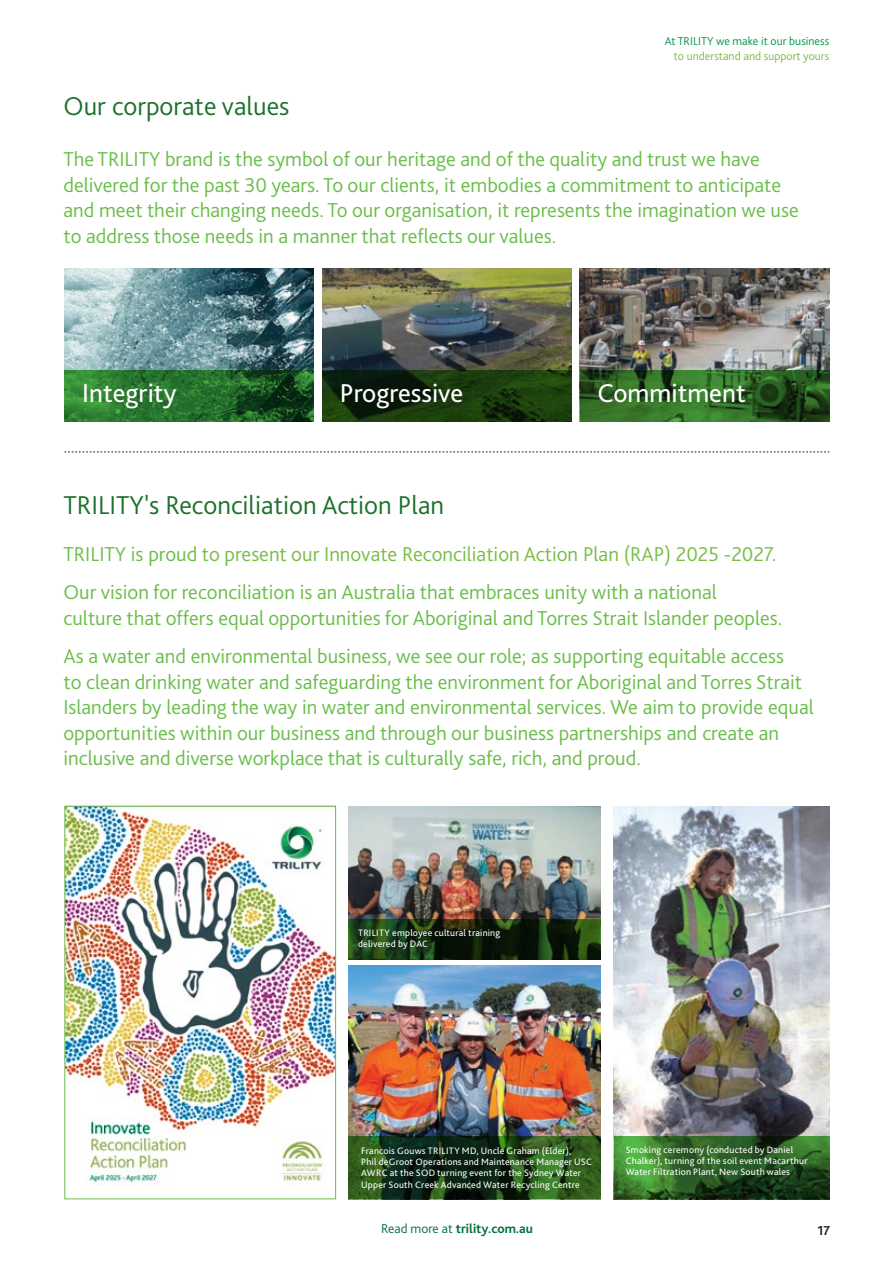
<style>
.page{position:relative;width:893px;height:1263px;background:#fff}
.page>*{position:absolute;margin:0;border:0;box-sizing:border-box;transform-origin:0 0}
.t1{font:300 27px "Bliss 2";color:#1c702c}
.t2{font:27px "Bliss 2";color:#fff}
.t3{font:300 21px/25.5px "Bliss 2";color:#69bd49}
.t4{font:300 21px "Bliss 2";color:#77bd43}
.t5{font:700 13.5px "Bliss 2";color:#00703c}
.t6{font:700 13.5px "Bliss 2";color:#231f20}
.t7{font:300 12px "Bliss 2";color:#00954c}
.t8{font:300 12px "Bliss 2";color:#77bd43}
.Bullets{font:9.75px/11.2px "Bliss 2";letter-spacing:.02em;color:#fff}
.s1{color:#69bd49}
.s2{font-weight:300}
</style>
<div class="page">
<img style="left:348px;top:966px;width:252px;height:170px">
<img style="left:64px;top:268px;width:250px;height:102px">
<img style="left:322px;top:268px;width:249px;height:102px">
<img style="left:580px;top:268px;width:249px;height:102px">
<svg style="left:64px;top:370px;width:250px;height:51px;background:#256b2a"></svg>
<svg style="left:322px;top:370px;width:249px;height:51px;background:#15320c"></svg>
<svg style="left:580px;top:370px;width:249px;height:51px;background:#2d6223"></svg>
<svg style="left:64px;top:452px;width:765px;height:1px"></svg>
<img style="left:614px;top:807px;width:215px;height:329px">
<svg style="left:614px;top:1136px;width:215px;height:63px;background:#2d5f25"></svg>
<svg style="left:348px;top:1136px;width:252px;height:63px;background:#1d4119"></svg>
<img style="left:348px;top:807px;width:252px;height:112px">
<svg style="left:348px;top:919px;width:252px;height:41px;background:#162d0f"></svg>
<img style="left:66px;top:808px;width:268px;height:377px">
<div style="left:64px;top:806px;width:272px;height:393px;border:1px solid #69bd49"></div>
<p class="t7" style="left:665px;top:33px;width:166px">At TRILITY we make it our business</p>
<p class="t8" style="left:674px;top:48px;width:157px">to understand and support yours</p>
<p class="t1" style="left:63px;top:90px;width:227px">Our corporate values</p>
<p class="t3" style="left:63px;top:146px;width:737px">The TRILITY brand is the symbol of our heritage and of the quality and trust we have delivered for the past 30 years. To our clients, it embodies a commitment to anticipate and meet their changing needs. To our organisation, it represents the imagination we use to address those needs in a manner that reflects our values.</p>
<p class="t2" style="left:82px;top:377px;width:96px">Integrity</p>
<p class="t2" style="left:340px;top:377px;width:125px">Progressive</p>
<p class="t2" style="left:597px;top:377px;width:150px">Commitment</p>
<p class="t1" style="left:63px;top:489px;width:382px">TRILITY's Reconciliation Action Plan</p>
<p class="t4" style="left:63px;top:541px;width:714px"><span class="s1">TRILITY is proud</span> to present our Innovate Reconciliation Action Plan (RAP) 2025 -2027.</p>
<p class="t3" style="left:63px;top:579px;width:720px">Our vision for reconciliation is an Australia that embraces unity with a national<br>culture that offers equal opportunities for Aboriginal and Torres Strait Islander peoples.</p>
<p class="t3" style="left:63px;top:643px;width:752px">As a water and environmental business, we see our role; as supporting equitable access<br>to clean drinking water and safeguarding the environment for Aboriginal and Torres Strait Islanders by leading the way in water and environmental services. We aim to provide equal opportunities within our business and through our business partnerships and create an inclusive and diverse workplace that is culturally safe, rich, and proud.</p>
<p class="Bullets" style="left:358px;top:927px;width:144px">TRILITY employee cultural training delivered by DAC</p>
<p class="Bullets" style="left:361px;top:1145px;width:232px">Francois Gouws TRILITY MD, Uncle Graham (Elder),<br>Phil deGroot Operations and Maintenance Manager USC AWRC at the SOD turning event for the Sydney Water Upper South Creek Advanced Water Recycling Centre</p>
<p class="Bullets" style="left:626px;top:1144px;width:183px">Smoking ceremony (conducted by Daniel<br>Chalker), turning of the soil event Macarthur<br>Water Filtration Plant, New South wales</p>
<p class="t5" style="left:381px;top:1220px;width:153px"><span class="s2">Read more at</span> trility.com.au</p>
<p class="t6" style="left:817px;top:1222px;width:14px">17</p>
</div>
